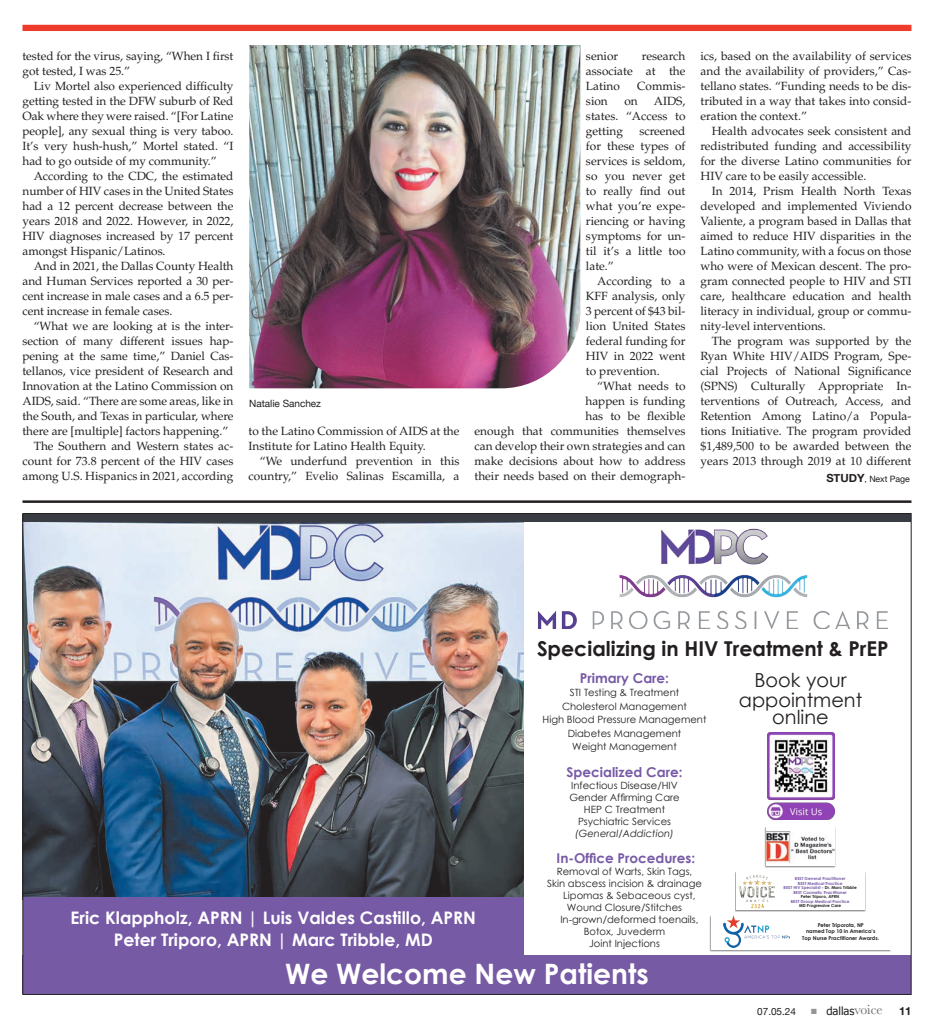
<style>
.page{position:relative;width:934px;height:1035px;background:#fff}
.page>*{position:absolute;margin:0;border:0;box-sizing:border-box;transform-origin:0 0}
.t1{font:700 28.12px "Century Gothic";color:#fff}
.t2{font:700 20.5px "Century Gothic";color:#231f20}
.t3{font:19.38px/20px "Century Gothic";color:#231f20;text-align:center}
.t4{font:700 17.25px/21.2px "Century Gothic";color:#fff;text-align:center}
.t5{font:700 13.5px "Century Gothic";color:#775aa6}
.t6{font:11.88px/15px "Palatino LT Std";color:#231f20;text-align:justify}
.t7{font:11.25px "Tahoma";letter-spacing:-.005em;color:#231f20}
.t8{font:700 11.25px "Helvetica Neue";color:#231f20}
.t9{font:10px/13.5px "Century Gothic";color:#231f20;text-align:center}
.t10{font:10px "Helvetica Neue";letter-spacing:-.005em;color:#231f20}
.t11{font:italic 10px "Century Gothic";color:#231f20}
.t12{font:8.75px "Helvetica Neue";letter-spacing:-.005em;color:#231f20}
.t13{font:700 5.25px/6.2px "Century Gothic";color:#231f20;text-align:center}
.t14{font:700 4.25px/4.5px "Century Gothic";color:#775aa6;text-align:center}
.t15{font:700 4.25px "Century Gothic";color:#231f20}
.s1{font-weight:700;font-size:11.25px}
.s2{color:#231f20}
.s3{color:#939598}
.s4{font-family:"Baskerville";font-size:13.75px;color:#6c6d70}
</style>
<div class="page">
<hr style="left:22px;top:500px;width:889px;height:3px;background:#231f20">
<div style="left:22px;top:25px;width:889px;height:6px;background:#ef3b2b"></div>
<img style="left:249px;top:45px;width:331px;height:343px">
<img style="left:767px;top:733px;width:67px;height:86px">
<img style="left:766px;top:831px;width:69px;height:32px">
<div style="left:735px;top:872px;width:131px;height:40px;background:#9a9999"></div>
<div style="left:736px;top:872px;width:129px;height:38px;background:#fff"></div>
<img style="left:738px;top:875px;width:37px;height:34px">
<div style="left:709px;top:916px;width:182px;height:36px;background:#231f20;opacity:.52"></div>
<div style="left:711px;top:916px;width:179px;height:33px;background:#fff"></div>
<img style="left:723px;top:915px;width:67px;height:32px">
<img style="left:538px;top:528px;width:350px;height:101px">
<img style="left:24px;top:522px;width:500px;height:375px">
<div style="left:23px;top:897px;width:501px;height:63px;background:#775aa6"></div>
<div style="left:24px;top:514px;width:887px;height:8px;background:#393c42"></div>
<div style="left:23px;top:956px;width:888px;height:38px;background:#775aa4"></div>
<p class="t6" style="left:22px;top:49px;width:212px">tested for the virus, saying, “When I first got tested, I was 25.”</p>
<p class="t6" style="left:22px;top:79px;width:212px;text-indent:11px">Liv Mortel also experienced difficulty getting tested in the DFW suburb of Red Oak where they were raised. “[For Latine people], any sexual thing is very taboo.<br>It’s very hush-hush,” Mortel stated. “I had to go outside of my community.”</p>
<p class="t6" style="left:22px;top:169px;width:212px;text-indent:11px">According to the CDC, the estimated number of HIV cases in the United States had a 12 percent decrease between the years 2018 and 2022. However, in 2022, HIV diagnoses increased by 17 percent amongst Hispanic/Latinos.</p>
<p class="t6" style="left:22px;top:259px;width:212px;text-indent:11px">And in 2021, the Dallas County Health and Human Services reported a 30 per&shy;cent increase in male cases and a 6.5 per&shy;cent increase in female cases.</p>
<p class="t6" style="left:34px;top:319px;width:201px">“What we are looking at is the inter-</p>
<p class="t6" style="left:22px;top:334px;width:212px">section of many different issues hap-</p>
<p class="t6" style="left:22px;top:349px;width:212px">pening at the same time,” Daniel Cas-</p>
<p class="t6" style="left:22px;top:364px;width:212px">tellanos, vice president of Research and</p>
<p class="t6" style="left:22px;top:379px;width:212px">Innovation at the Latino Commission on</p>
<p class="t6" style="left:22px;top:394px;width:212px">AIDS, said. “There are some areas, like in</p>
<p class="t6" style="left:22px;top:409px;width:212px">the South, and Texas in particular, where</p>
<p class="t6" style="left:22px;top:424px;width:207px">there are [multiple] factors happening.”</p>
<p class="t6" style="left:34px;top:439px;width:201px">The Southern and Western states ac-</p>
<p class="t6" style="left:22px;top:454px;width:212px">count for 73.8 percent of the HIV cases</p>
<p class="t6" style="left:22px;top:469px;width:212px">among U.S. Hispanics in 2021, according</p>
<p class="t10" style="left:249px;top:397px;width:73px">Natalie Sanchez</p>
<p class="t6" style="left:248px;top:424px;width:212px">to the Latino Commission of AIDS at the<br>Institute for Latino Health Equity.</p>
<p class="t6" style="left:248px;top:454px;width:212px;text-align:right">“We underfund prevention in this country,” Evelio Salinas Escamilla, a</p>
<p class="t6" style="left:586px;top:49px;width:101px;text-indent:56px">research associate at the Latino</p>
<p class="t6" style="left:586px;top:49px;width:34px">senior</p>
<p class="t6" style="left:637px;top:79px;width:50px">Commis-</p>
<p class="t6" style="left:586px;top:94px;width:101px;text-indent:68px">AIDS, states. “Access to getting</p>
<p class="t6" style="left:586px;top:94px;width:23px">sion</p>
<p class="t6" style="left:624px;top:94px;width:15px">on</p>
<p class="t6" style="left:586px;top:124px;width:101px;text-indent:53px">screened for these types of services is seldom, so you never get to really find out what you’re expe&shy;riencing or having symptoms for un&shy;til it’s a little too late.”</p>
<p class="t6" style="left:586px;top:274px;width:101px;text-indent:11px">According to a KFF analysis, only 3 percent of $43 bil&shy;lion United States federal funding for HIV in 2022 went to prevention.</p>
<p class="t6" style="left:474px;top:379px;width:212px;text-align:right">“What needs to<br>happen is funding<br>has to be flexible<br>enough that communities themselves can develop their own strategies and can make decisions about how to address their needs based on their demograph-</p>
<p class="t6" style="left:700px;top:49px;width:212px">ics, based on the availability of services and the availability of providers,” Cas&shy;tellano states. “Funding needs to be dis&shy;tributed in a way that takes into consid&shy;eration the context.”</p>
<p class="t6" style="left:700px;top:124px;width:212px;text-indent:11px">Health advocates seek consistent and redistributed funding and accessibility for the diverse Latino communities for HIV care to be easily accessible.</p>
<p class="t6" style="left:700px;top:184px;width:212px;text-indent:11px">In 2014, Prism Health North Texas developed and implemented Viviendo Valiente, a program based in Dallas that aimed to reduce HIV disparities in the Latino community, with a focus on those who were of Mexican descent. The pro&shy;gram connected people to HIV and STI care, healthcare education and health literacy in individual, group or commu&shy;nity-level interventions.</p>
<p class="t6" style="left:700px;top:334px;width:212px;text-indent:11px">The program was supported by the Ryan White HIV/AIDS Program, Spe&shy;cial Projects of National Significance (SPNS) Culturally Appropriate In&shy;terventions of Outreach, Access, and Retention Among Latino/a Popula&shy;tions Initiative. The program provided $1,489,500 to be awarded between the years 2013 through 2019 at 10 different</p>
<p class="t12" style="left:826px;top:473px;width:85px"><span class="s1">STUDY</span>, Next Page</p>
<h2 class="t2" style="left:537px;top:633px;width:353px">Specializing in HIV Treatment &amp; PrEP</h2>
<p class="t5" style="left:580px;top:668px;width:91px">Primary Care:</p>
<p class="t9" style="left:542px;top:686px;width:165px">STI Testing &amp; Treatment<br>Cholesterol Management<br>High Blood Pressure Management<br>Diabetes Management<br>Weight Management</p>
<p class="t5" style="left:566px;top:762px;width:117px">Specialized Care:</p>
<p class="t9" style="left:569px;top:779px;width:112px;line-height:12px">Infectious Disease/HIV<br>Gender Affirming Care<br>HEP C Treatment<br>Psychiatric Services</p>
<p class="t11" style="left:575px;top:826px;width:100px">(General/Addiction)</p>
<p class="t5" style="left:556px;top:848px;width:140px">In-Office Procedures:</p>
<p class="t9" style="left:557px;top:864px;width:137px">Removal of Warts, Skin Tags,</p>
<p class="t9" style="left:547px;top:876px;width:156px">Skin abscess incision &amp; drainage</p>
<p class="t9" style="left:563px;top:888px;width:134px">Lipomas &amp; Sebaceous cyst,</p>
<p class="t9" style="left:567px;top:900px;width:117px">Wound Closure/Stitches</p>
<p class="t9" style="left:560px;top:912px;width:140px">In-grown/deformed toenails,</p>
<p class="t9" style="left:584px;top:924px;width:83px">Botox, Juvederm</p>
<p class="t9" style="left:589px;top:936px;width:72px">Joint Injections</p>
<h3 class="t3" style="left:739px;top:669px;width:125px">Book your appointment</h3>
<h3 class="t3" style="left:772px;top:707px;width:58px">online</h3>
<p class="t14" style="left:783px;top:876px;width:75px">BEST General Practitioner<br>BEST Medical Practice<br>BEST HIV Specialist <span class="s2">- Dr. Marc Tribble<br></span>BEST Cosmetic Practitioner</p>
<p class="t15" style="left:801px;top:893px;width:40px">Peter Triporo, APRN</p>
<p class="t14" style="left:791px;top:899px;width:60px">BEST Group Medical Practice</p>
<p class="t15" style="left:799px;top:902px;width:44px">MD Progressive Care</p>
<p class="t13" style="left:802px;top:922px;width:78px">Peter Triporota, NP<br>named Top 10 in America’s<br>Top Nurse Practitioner Awards.</p>
<h3 class="t4" style="left:71px;top:907px;width:407px">Eric Klappholz, APRN | Luis Valdes Castillo, APRN<br>Peter Triporo, APRN | Marc Tribble, MD</h3>
<h1 class="t1" style="left:285px;top:953px;width:365px">We Welcome New Patients</h1>
<p class="t10" style="left:757px;top:1004px;width:40px">07.05.24</p>
<p class="t7" style="left:811px;top:1003px;width:73px"><span class="s3">■</span> dallas<span class="s4">voice</span></p>
<p class="t8" style="left:899px;top:1004px;width:14px">11</p>
</div>
